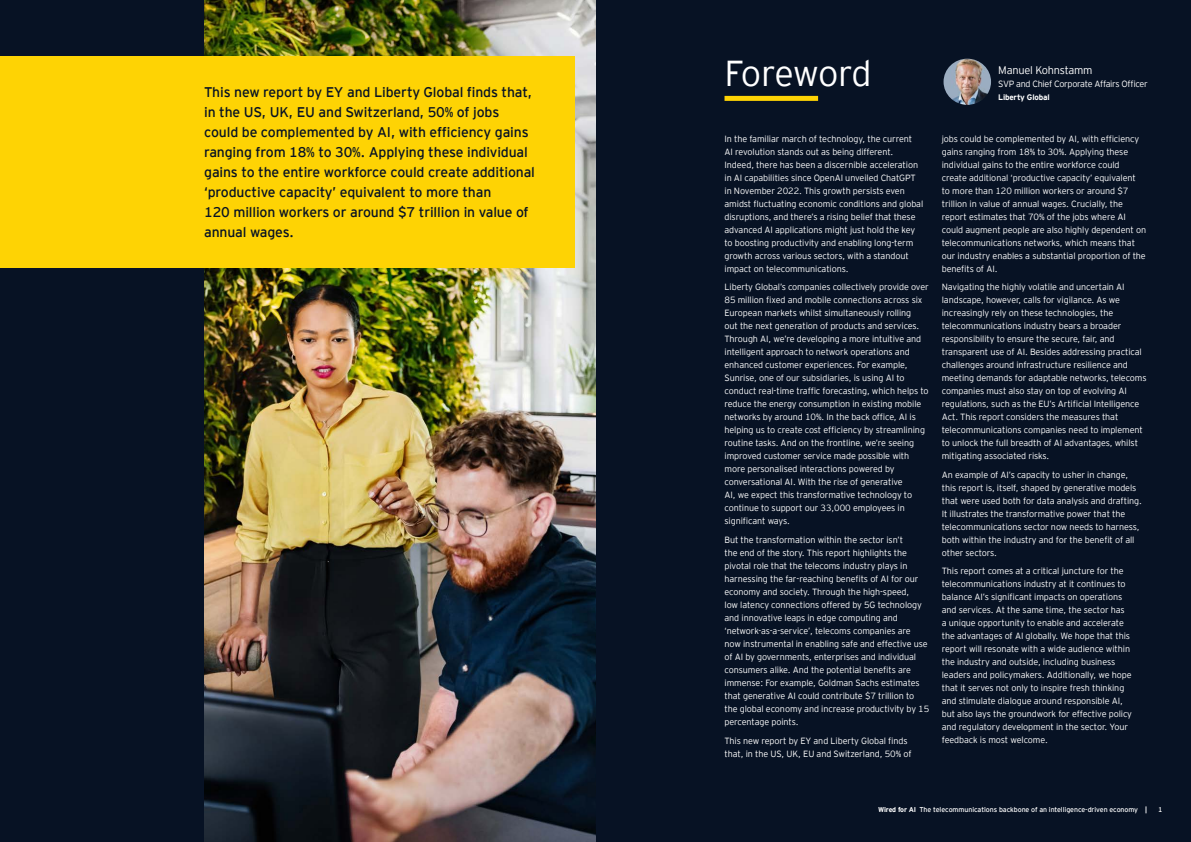
<style>
.page{position:relative;width:1191px;height:842px;background:#071224}
.page>*{position:absolute;margin:0;border:0;box-sizing:border-box;transform-origin:0 0}
.A_Headline{font:300 36px "EY Interstate";letter-spacing:-.03em;color:#fff}
.Standfirst{font:14px/20px "EY Interstate";letter-spacing:-.01em;color:#071224}
.C_Subhead_1{font:300 11px "EY Interstate";letter-spacing:-.02em;color:#fff}
.F_Body_copy{font:300 9px/13px "EY Interstate";letter-spacing:-.01em;color:#fff}
.C_Subhead_1-2{font:300 9px "EY Interstate";letter-spacing:-.03em;color:#fff}
.C_Subhead_1-3{font:700 8px "EY Interstate";letter-spacing:-.02em;color:#fff}
.Document_title_Additional_text_RR{font:7px "EY Interstate";letter-spacing:-.01em;color:#fff}
.Page_No_s_Right{font:7px "EY Interstate";color:#fff}
.s1{font-weight:700}
</style>
<div class="page">
<img style="left:204px;top:0;width:391px;height:842px">
<div style="left:724px;top:96px;width:94px;height:5px;background:#fed304"></div>
<div style="left:0;top:57px;width:574px;height:211px;background:#fed304"></div>
<img style="left:943px;top:59px;width:48px;height:46px">
<p class="A_Headline" style="left:724px;top:48px;width:148px">Foreword</p>
<p class="C_Subhead_1" style="left:998px;top:62px;width:96px">Manuel Kohnstamm</p>
<p class="C_Subhead_1-2" style="left:998px;top:77px;width:151px">SVP and Chief Corporate Affairs Officer</p>
<p class="Standfirst" style="left:204px;top:81px;width:329px">This new report by EY and Liberty Global finds that,</p>
<p class="C_Subhead_1-3" style="left:998px;top:91px;width:53px">Liberty Global</p>
<p class="Standfirst" style="left:204px;top:101px;width:332px">in the US, UK, EU and Switzerland, 50% of jobs could be complemented by AI, with efficiency gains ranging from 18% to 30%. Applying these individual gains to the entire workforce could create additional ‘productive capacity’ equivalent to more than<br>120 million workers or around $7 trillion in value of annual wages.</p>
<p class="F_Body_copy" style="left:941px;top:131px;width:206px">jobs could be complemented by AI, with efficiency gains ranging from 18% to 30%. Applying these individual gains to the entire workforce could create additional ‘productive capacity’ equivalent to more than 120 million workers or around $7 trillion in value of annual wages. Crucially, the report estimates that 70% of the jobs where AI could augment people are also highly dependent on telecommunications networks, which means that our industry enables a substantial proportion of the benefits of AI.</p>
<p class="F_Body_copy" style="left:941px;top:280px;width:206px">Navigating the highly volatile and uncertain AI landscape, however, calls for vigilance. As we increasingly rely on these technologies, the telecommunications industry bears a broader responsibility to ensure the secure, fair, and transparent use of AI. Besides addressing practical challenges around infrastructure resilience and meeting demands for adaptable networks, telecoms companies must also stay on top of evolving AI regulations, such as the EU’s Artificial Intelligence Act. This report considers the measures that telecommunications companies need to implement to unlock the full breadth of AI advantages, whilst mitigating associated risks.</p>
<p class="F_Body_copy" style="left:941px;top:468px;width:202px">An example of AI’s capacity to usher in change, this report is, itself, shaped by generative models that were used both for data analysis and drafting.<br>It illustrates the transformative power that the telecommunications sector now needs to harness, both within the industry and for the benefit of all other sectors.</p>
<p class="F_Body_copy" style="left:941px;top:564px;width:192px">This report comes at a critical juncture for the telecommunications industry at it continues to balance AI’s significant impacts on operations and services. At the same time, the sector has<br>a unique opportunity to enable and accelerate the advantages of AI globally. We hope that this report will resonate with a wide audience within the industry and outside, including business leaders and policymakers. Additionally, we hope that it serves not only to inspire fresh thinking and stimulate dialogue around responsible AI, but also lays the groundwork for effective policy and regulatory development in the sector. Your feedback is most welcome.</p>
<p class="F_Body_copy" style="left:724px;top:131px;width:200px">In the familiar march of technology, the current<br>AI revolution stands out as being different.<br>Indeed, there has been a discernible acceleration in AI capabilities since OpenAI unveiled ChatGPT in November 2022. This growth persists even amidst fluctuating economic conditions and global disruptions, and there’s a rising belief that these advanced AI applications might just hold the key to boosting productivity and enabling long-term growth across various sectors, with a standout impact on telecommunications.</p>
<p class="F_Body_copy" style="left:724px;top:280px;width:206px">Liberty Global’s companies collectively provide over 85 million fixed and mobile connections across six European markets whilst simultaneously rolling<br>out the next generation of products and services.<br>Through AI, we’re developing a more intuitive and intelligent approach to network operations and enhanced customer experiences. For example, Sunrise, one of our subsidiaries, is using AI to conduct real-time traffic forecasting, which helps to reduce the energy consumption in existing mobile networks by around 10%. In the back office, AI is helping us to create cost efficiency by streamlining routine tasks. And on the frontline, we’re seeing improved customer service made possible with more personalised interactions powered by conversational AI. With the rise of generative<br>AI, we expect this transformative technology to continue to support our 33,000 employees in significant ways.</p>
<p class="F_Body_copy" style="left:724px;top:533px;width:206px">But the transformation within the sector isn’t<br>the end of the story. This report highlights the pivotal role that the telecoms industry plays in harnessing the far-reaching benefits of AI for our economy and society. Through the high-speed,<br>low latency connections offered by 5G technology and innovative leaps in edge computing and ‘network-as-a-service’, telecoms companies are now instrumental in enabling safe and effective use of AI by governments, enterprises and individual consumers alike. And the potential benefits are immense: For example, Goldman Sachs estimates that generative AI could contribute $7 trillion to the global economy and increase productivity by 15 percentage points.</p>
<p class="F_Body_copy" style="left:724px;top:733px;width:188px">This new report by EY and Liberty Global finds that, in the US, UK, EU and Switzerland, 50% of</p>
<p class="Document_title_Additional_text_RR" style="left:878px;top:804px;width:270px"><span class="s1">Wired for AI</span> The telecommunications backbone of an intelligence-driven economy <span class="s1">|</span></p>
<p class="Page_No_s_Right" style="left:1158px;top:804px;width:6px">1</p>
</div>
